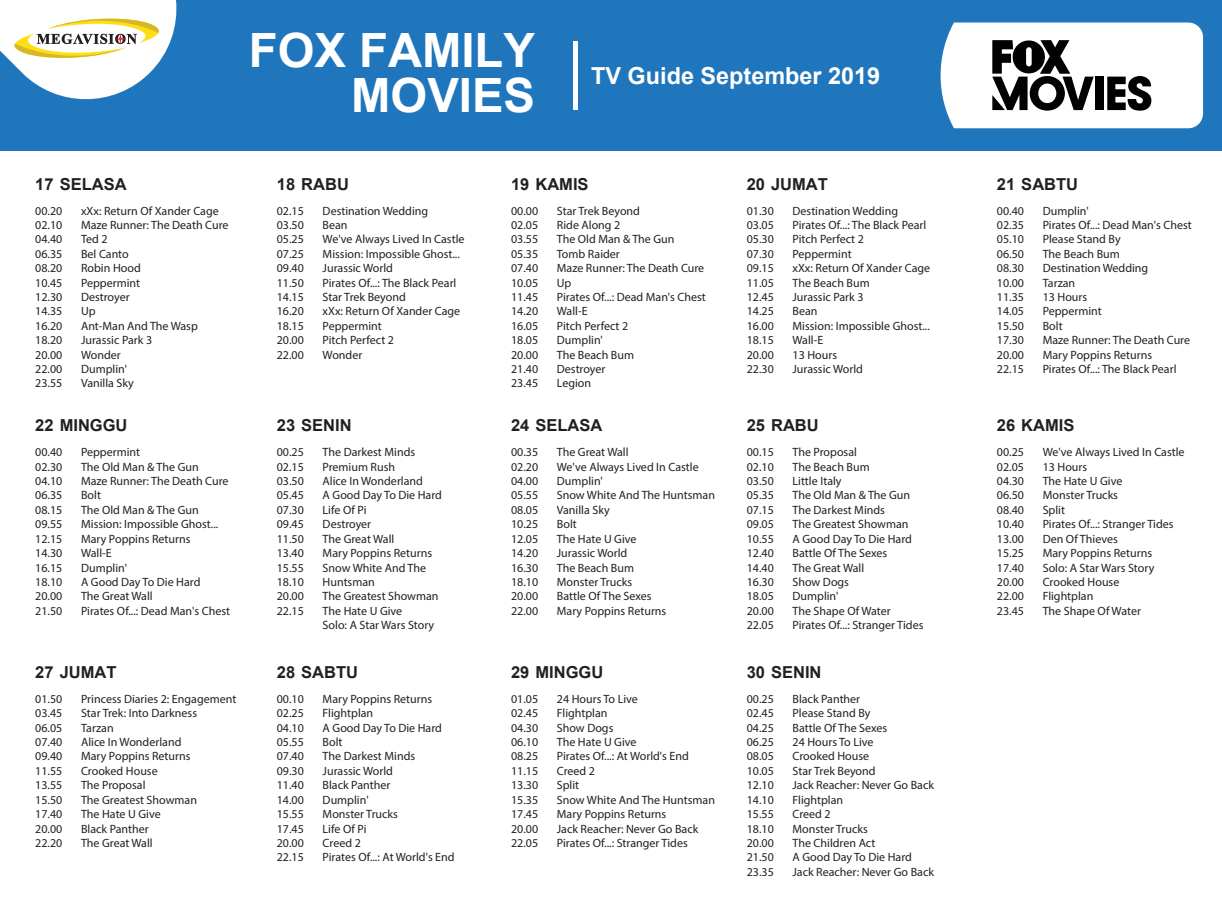
<style>
.page{position:relative;width:1222px;height:906px;background:#fff}
.page>*{position:absolute;margin:0;border:0;box-sizing:border-box;transform-origin:0 0}
.t1{font:700 47.25px/45px "Arial";color:#fff;text-align:right}
.t2{font:700 23.4px "Arial";color:#fff}
.t3{font:700 16.5px "Arial";color:#231f20}
.t4{font:12px/14.4px "Myriad Pro";color:#231f20;text-align:justify}
</style>
<div class="page">
<div style="left:0;top:0;width:1222px;height:151px;background:#2076bc"></div>
<svg style="left:940px;top:23px;width:263px;height:105px"></svg>
<svg style="left:0;top:0;width:177px;height:100px"></svg>
<div style="left:573px;top:41px;width:5px;height:69px;background:#fff"></div>
<h1 class="t1" style="left:249px;top:29px;width:288px">FOX FAMILY<br>MOVIES</h1>
<h2 class="t2" style="left:591px;top:59px;width:291px">TV Guide September 2019</h2>
<h3 class="t3" style="left:35px;top:172px;width:93px">17 SELASA</h3>
<h3 class="t3" style="left:277px;top:172px;width:74px">18 RABU</h3>
<h3 class="t3" style="left:511px;top:172px;width:79px">19 KAMIS</h3>
<h3 class="t3" style="left:746px;top:172px;width:83px">20 JUMAT</h3>
<h3 class="t3" style="left:997px;top:172px;width:83px">21 SABTU</h3>
<p class="t4" style="left:35px;top:203px;width:29px">00.20<br>02.10<br>04.40<br>06.35<br>08.20<br>10.45<br>12.30<br>14.35<br>16.20<br>18.20<br>20.00<br>22.00<br>23.55</p>
<p class="t4" style="left:81px;top:203px;width:149px;text-align:left">xXx: Return Of Xander Cage<br>Maze Runner: The Death Cure<br>Ted 2<br>Bel Canto<br>Robin Hood<br>Peppermint<br>Destroyer<br>Up<br>Ant-Man And The Wasp<br>Jurassic Park 3<br>Wonder<br>Dumplin'<br>Vanilla Sky</p>
<p class="t4" style="left:277px;top:203px;width:29px">02.15<br>03.50<br>05.25<br>07.25<br>09.40<br>11.50<br>14.15<br>16.20<br>18.15<br>20.00<br>22.00</p>
<p class="t4" style="left:323px;top:203px;width:143px;text-align:left">Destination Wedding<br>Bean<br>We've Always Lived In Castle<br>Mission: Impossible Ghost...<br>Jurassic World<br>Pirates Of...: The Black Pearl<br>Star Trek Beyond<br>xXx: Return Of Xander Cage<br>Peppermint<br>Pitch Perfect 2<br>Wonder</p>
<p class="t4" style="left:511px;top:203px;width:29px">00.00<br>02.05<br>03.55<br>05.35<br>07.40<br>10.05<br>11.45<br>14.20<br>16.05<br>18.05<br>20.00<br>21.40<br>23.45</p>
<p class="t4" style="left:557px;top:203px;width:150px;text-align:left">Star Trek Beyond<br>Ride Along 2<br>The Old Man &amp; The Gun<br>Tomb Raider<br>Maze Runner: The Death Cure<br>Up<br>Pirates Of...: Dead Man's Chest<br>Wall-E<br>Pitch Perfect 2<br>Dumplin'<br>The Beach Bum<br>Destroyer<br>Legion</p>
<p class="t4" style="left:747px;top:203px;width:29px">01.30<br>03.05<br>05.30<br>07.30<br>09.15<br>11.05<br>12.45<br>14.25<br>16.00<br>18.15<br>20.00<br>22.30</p>
<p class="t4" style="left:792px;top:203px;width:139px;text-align:left">Destination Wedding<br>Pirates Of...: The Black Pearl<br>Pitch Perfect 2<br>Peppermint<br>xXx: Return Of Xander Cage<br>The Beach Bum<br>Jurassic Park 3<br>Bean<br>Mission: Impossible Ghost...<br>Wall-E<br>13 Hours<br>Jurassic World</p>
<p class="t4" style="left:997px;top:203px;width:29px">00.40<br>02.35<br>05.10<br>06.50<br>08.30<br>10.00<br>11.35<br>14.05<br>15.50<br>17.30<br>20.00<br>22.15</p>
<p class="t4" style="left:1042px;top:203px;width:150px;text-align:left">Dumplin'<br>Pirates Of...: Dead Man's Chest<br>Please Stand By<br>The Beach Bum<br>Destination Wedding<br>Tarzan<br>13 Hours<br>Peppermint<br>Bolt<br>Maze Runner: The Death Cure<br>Mary Poppins Returns<br>Pirates Of...: The Black Pearl</p>
<h3 class="t3" style="left:35px;top:414px;width:94px">22 MINGGU</h3>
<h3 class="t3" style="left:277px;top:414px;width:76px">23 SENIN</h3>
<h3 class="t3" style="left:511px;top:414px;width:93px">24 SELASA</h3>
<h3 class="t3" style="left:746px;top:414px;width:74px">25 RABU</h3>
<h3 class="t3" style="left:997px;top:414px;width:79px">26 KAMIS</h3>
<p class="t4" style="left:35px;top:445px;width:29px">00.40<br>02.30<br>04.10<br>06.35<br>08.15<br>09.55<br>12.15<br>14.30<br>16.15<br>18.10<br>20.00<br>21.50</p>
<p class="t4" style="left:81px;top:445px;width:150px;text-align:left">Peppermint<br>The Old Man &amp; The Gun<br>Maze Runner: The Death Cure<br>Bolt<br>The Old Man &amp; The Gun<br>Mission: Impossible Ghost...<br>Mary Poppins Returns<br>Wall-E<br>Dumplin'<br>A Good Day To Die Hard<br>The Great Wall<br>Pirates Of...: Dead Man's Chest</p>
<p class="t4" style="left:277px;top:445px;width:29px">00.25<br>02.15<br>03.50<br>05.45<br>07.30<br>09.45<br>11.50<br>13.40<br>15.55<br>18.10<br>20.00<br>22.15</p>
<p class="t4" style="left:323px;top:445px;width:121px;text-align:left">The Darkest Minds<br>Premium Rush<br>Alice In Wonderland<br>A Good Day To Die Hard<br>Life Of Pi<br>Destroyer<br>The Great Wall<br>Mary Poppins Returns<br>Snow White And The<br>Huntsman<br>The Greatest Showman<br>The Hate U Give<br>Solo: A Star Wars Story</p>
<p class="t4" style="left:511px;top:445px;width:29px">00.35<br>02.20<br>04.00<br>05.55<br>08.05<br>10.25<br>12.05<br>14.20<br>16.30<br>18.10<br>20.00<br>22.00</p>
<p class="t4" style="left:557px;top:445px;width:160px;text-align:left">The Great Wall<br>We've Always Lived In Castle<br>Dumplin'<br>Snow White And The Huntsman<br>Vanilla Sky<br>Bolt<br>The Hate U Give<br>Jurassic World<br>The Beach Bum<br>Monster Trucks<br>Battle Of The Sexes<br>Mary Poppins Returns</p>
<p class="t4" style="left:747px;top:445px;width:29px">00.15<br>02.10<br>03.50<br>05.35<br>07.15<br>09.05<br>10.55<br>12.40<br>14.40<br>16.30<br>18.05<br>20.00<br>22.05</p>
<p class="t4" style="left:792px;top:445px;width:132px;text-align:left">The Proposal<br>The Beach Bum<br>Little Italy<br>The Old Man &amp; The Gun<br>The Darkest Minds<br>The Greatest Showman<br>A Good Day To Die Hard<br>Battle Of The Sexes<br>The Great Wall<br>Show Dogs<br>Dumplin'<br>The Shape Of Water<br>Pirates Of...: Stranger Tides</p>
<p class="t4" style="left:997px;top:445px;width:29px">00.25<br>02.05<br>04.30<br>06.50<br>08.40<br>10.40<br>13.00<br>15.25<br>17.40<br>20.00<br>22.00<br>23.45</p>
<p class="t4" style="left:1042px;top:445px;width:143px;text-align:left">We've Always Lived In Castle<br>13 Hours<br>The Hate U Give<br>Monster Trucks<br>Split<br>Pirates Of...: Stranger Tides<br>Den Of Thieves<br>Mary Poppins Returns<br>Solo: A Star Wars Story<br>Crooked House<br>Flightplan<br>The Shape Of Water</p>
<h3 class="t3" style="left:35px;top:660px;width:83px">27 JUMAT</h3>
<h3 class="t3" style="left:277px;top:660px;width:83px">28 SABTU</h3>
<h3 class="t3" style="left:511px;top:660px;width:94px">29 MINGGU</h3>
<h3 class="t3" style="left:746px;top:660px;width:76px">30 SENIN</h3>
<p class="t4" style="left:35px;top:691px;width:29px">01.50<br>03.45<br>06.05<br>07.40<br>09.40<br>11.55<br>13.55<br>15.50<br>17.40<br>20.00<br>22.20</p>
<p class="t4" style="left:81px;top:691px;width:157px;text-align:left">Princess Diaries 2: Engagement<br>Star Trek: Into Darkness<br>Tarzan<br>Alice In Wonderland<br>Mary Poppins Returns<br>Crooked House<br>The Proposal<br>The Greatest Showman<br>The Hate U Give<br>Black Panther<br>The Great Wall</p>
<p class="t4" style="left:277px;top:691px;width:29px">00.10<br>02.25<br>04.10<br>05.55<br>07.40<br>09.30<br>11.40<br>14.00<br>15.55<br>17.45<br>20.00<br>22.15</p>
<p class="t4" style="left:323px;top:691px;width:133px;text-align:left">Mary Poppins Returns<br>Flightplan<br>A Good Day To Die Hard<br>Bolt<br>The Darkest Minds<br>Jurassic World<br>Black Panther<br>Dumplin'<br>Monster Trucks<br>Life Of Pi<br>Creed 2<br>Pirates Of...: At World's End</p>
<p class="t4" style="left:511px;top:691px;width:29px">01.05<br>02.45<br>04.30<br>06.10<br>08.25<br>11.15<br>13.30<br>15.35<br>17.45<br>20.00<br>22.05</p>
<p class="t4" style="left:557px;top:691px;width:160px;text-align:left">24 Hours To Live<br>Flightplan<br>Show Dogs<br>The Hate U Give<br>Pirates Of...: At World's End<br>Creed 2<br>Split<br>Snow White And The Huntsman<br>Mary Poppins Returns<br>Jack Reacher: Never Go Back<br>Pirates Of...: Stranger Tides</p>
<p class="t4" style="left:747px;top:691px;width:29px">00.25<br>02.45<br>04.25<br>06.25<br>08.05<br>10.05<br>12.10<br>14.10<br>15.55<br>18.10<br>20.00<br>21.50<br>23.35</p>
<p class="t4" style="left:792px;top:691px;width:143px;text-align:left">Black Panther<br>Please Stand By<br>Battle Of The Sexes<br>24 Hours To Live<br>Crooked House<br>Star Trek Beyond<br>Jack Reacher: Never Go Back<br>Flightplan<br>Creed 2<br>Monster Trucks<br>The Children Act<br>A Good Day To Die Hard<br>Jack Reacher: Never Go Back</p>
</div>
